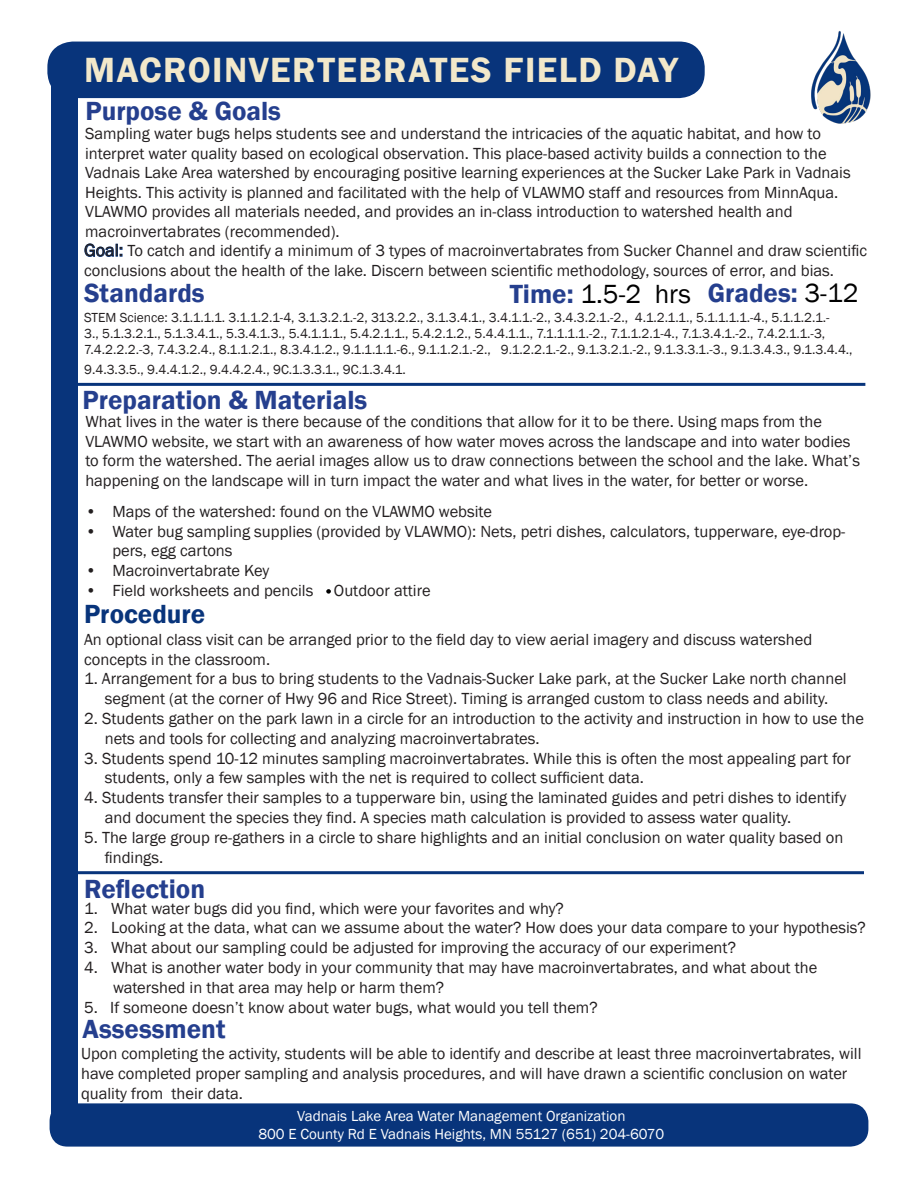
<style>
.page{position:relative;width:918px;height:1188px;background:#fff}
.page>*{position:absolute;margin:0;border:0;box-sizing:border-box;transform-origin:0 0}
.t1{font:600 36px "Franklin Gothic";letter-spacing:.04em;color:#f2e8ca}
.t2{font:600 27px "Franklin Gothic";color:#253f8e}
.t3{font:27px "Franklin Gothic";color:#000}
.t4{font:600 27px "Franklin Gothic";color:#08347b}
.t5{font:16.5px/19.8px "Franklin Gothic";color:#231f20}
.t6{font:15px "Franklin Gothic";color:#fff}
.t7{font:13.5px/16.2px "Franklin Gothic";color:#231f20}
.s1{font-size:18px}
.s2{font-weight:600;color:#253f8e}
.s3{font-weight:400;color:#000}
</style>
<div class="page">
<div style="left:50px;top:1103px;width:818px;height:44px;background:#08347b;border-radius:18px"></div>
<div style="left:51px;top:56px;width:27px;height:1059px;background:#08347b"></div>
<div style="left:47px;top:42px;width:658px;height:56px;background:#08347b;border-radius:26px"></div>
<svg style="left:84px;top:243px;width:38px;height:14px"></svg>
<hr style="left:74px;top:383px;width:791px;height:3px;background:#08347b">
<hr style="left:72px;top:871px;width:792px;height:3px;background:#08347b">
<img style="left:811px;top:31px;width:60px;height:93px">
<svg style="left:326px;top:589px;width:5px;height:5px"></svg>
<p class="t1" style="left:84px;top:48px;width:595px">MACROINVERTEBRATES FIELD DAY</p>
<p class="t2" style="left:86px;top:94px;width:197px">Purpose &amp; Goals</p>
<p class="t5" style="left:85px;top:124px;width:767px">Sampling water bugs helps students see and understand the intricacies of the aquatic habitat, and how to interpret water quality based on ecological observation. This place-based activity builds a connection to the Vadnais Lake Area watershed by encouraging positive learning experiences at the Sucker Lake Park in Vadnais Heights. This activity is planned and facilitated with the help of VLAWMO staff and resources from MinnAqua.<br>VLAWMO provides all materials needed, and provides an in-class introduction to watershed health and macroinvertabrates (recommended).</p>
<p class="t5" style="left:84px;top:241px;width:784px"><span class="s1">Goal:</span> To catch and identify a minimum of 3 types of macroinvertabrates from Sucker Channel and draw scientific conclusions about the health of the lake. Discern between scientific methodology, sources of error, and bias.</p>
<p class="t3" style="left:510px;top:277px;width:183px"><span class="s2">Time:</span> 1.5-2 hrs</p>
<p class="t2" style="left:708px;top:277px;width:153px">Grades: <span class="s3">3-12</span></p>
<p class="t2" style="left:84px;top:277px;width:122px">Standards</p>
<p class="t7" style="left:84px;top:310px;width:770px">STEM Science: 3.1.1.1.1. 3.1.1.2.1-4, 3.1.3.2.1.-2, 313.2.2., 3.1.3.4.1., 3.4.1.1.-2., 3.4.3.2.1.-2., 4.1.2.1.1., 5.1.1.1.1.-4., 5.1.1.2.1.-<br>3., 5.1.3.2.1., 5.1.3.4.1., 5.3.4.1.3., 5.4.1.1.1., 5.4.2.1.1., 5.4.2.1.2., 5.4.4.1.1., 7.1.1.1.1.-2., 7.1.1.2.1-4., 7.1.3.4.1.-2., 7.4.2.1.1.-3,<br>7.4.2.2.2.-3, 7.4.3.2.4., 8.1.1.2.1., 8.3.4.1.2., 9.1.1.1.1.-6., 9.1.1.2.1.-2., 9.1.2.2.1.-2., 9.1.3.2.1.-2., 9.1.3.3.1.-3., 9.1.3.4.3., 9.1.3.4.4.,</p>
<p class="t7" style="left:84px;top:362px;width:323px">9.4.3.3.5., 9.4.4.1.2., 9.4.4.2.4., 9C.1.3.3.1., 9C.1.3.4.1.</p>
<p class="t2" style="left:82px;top:384px;width:286px">Preparation &amp; Materials</p>
<p class="t5" style="left:85px;top:412px;width:776px">What lives in the water is there because of the conditions that allow for it to be there. Using maps from the VLAWMO website, we start with an awareness of how water moves across the landscape and into water bodies to form the watershed. The aerial images allow us to draw connections between the school and the lake. What’s happening on the landscape will in turn impact the water and what lives in the water, for better or worse.</p>
<p class="t5" style="left:85px;top:502px;width:408px">• Maps of the watershed: found on the VLAWMO website</p>
<p class="t5" style="left:112px;top:522px;width:735px;text-indent:-27px">• Water bug sampling supplies (provided by VLAWMO): Nets, petri dishes, calculators, tupperware, eye-drop&shy;pers, egg cartons</p>
<p class="t5" style="left:85px;top:561px;width:186px">• Macroinvertabrate Key</p>
<p class="t5" style="left:85px;top:581px;width:229px">• Field worksheets and pencils</p>
<p class="t5" style="left:334px;top:581px;width:98px">Outdoor attire</p>
<p class="t5" style="left:84px;top:630px;width:730px">An optional class visit can be arranged prior to the field day to view aerial imagery and discuss watershed concepts in the classroom.</p>
<p class="t5" style="left:84px;top:669px;width:764px">1. Arrangement for a bus to bring students to the Vadnais-Sucker Lake park, at the Sucker Lake north channel</p>
<p class="t5" style="left:105px;top:689px;width:725px">segment (at the corner of Hwy 96 and Rice Street). Timing is arranged custom to class needs and ability.</p>
<p class="t5" style="left:84px;top:709px;width:781px">2. Students gather on the park lawn in a circle for an introduction to the activity and instruction in how to use the</p>
<p class="t5" style="left:105px;top:729px;width:436px">nets and tools for collecting and analyzing macroinvertabrates.</p>
<p class="t5" style="left:84px;top:749px;width:768px">3. Students spend 10-12 minutes sampling macroinvertabrates. While this is often the most appealing part for</p>
<p class="t5" style="left:105px;top:768px;width:541px">students, only a few samples with the net is required to collect sufficient data.</p>
<p class="t5" style="left:84px;top:788px;width:764px">4. Students transfer their samples to a tupperware bin, using the laminated guides and petri dishes to identify</p>
<p class="t5" style="left:105px;top:808px;width:688px">and document the species they find. A species math calculation is provided to assess water quality.</p>
<p class="t5" style="left:84px;top:828px;width:761px">5. The large group re-gathers in a circle to share highlights and an initial conclusion on water quality based on</p>
<p class="t5" style="left:105px;top:848px;width:60px">findings.</p>
<p class="t4" style="left:84px;top:597px;width:123px">Procedure</p>
<p class="t2" style="left:84px;top:872px;width:123px">Reflection</p>
<p class="t5" style="left:84px;top:898px;width:481px">1. What water bugs did you find, which were your favorites and why?</p>
<p class="t5" style="left:84px;top:918px;width:783px">2. Looking at the data, what can we assume about the water? How does your data compare to your hypothesis?</p>
<p class="t5" style="left:84px;top:938px;width:653px">3. What about our sampling could be adjusted for improving the accuracy of our experiment?</p>
<p class="t5" style="left:84px;top:958px;width:735px">4. What is another water body in your community that may have macroinvertabrates, and what about the</p>
<p class="t5" style="left:113px;top:978px;width:333px">watershed in that area may help or harm them?</p>
<p class="t5" style="left:84px;top:997px;width:515px">5. If someone doesn’t know about water bugs, what would you tell them?</p>
<p class="t2" style="left:83px;top:1013px;width:144px">Assessment</p>
<p class="t5" style="left:81px;top:1044px;width:782px">Upon completing the activity, students will be able to identify and describe at least three macroinvertabrates, will have completed proper sampling and analysis procedures, and will have drawn a scientific conclusion on water quality from their data.</p>
<p class="t6" style="left:297px;top:1106px;width:330px">Vadnais Lake Area Water Management Organization</p>
<p class="t6" style="left:258px;top:1124px;width:408px">800 E County Rd E Vadnais Heights, MN 55127 (651) 204-6070</p>
</div>
